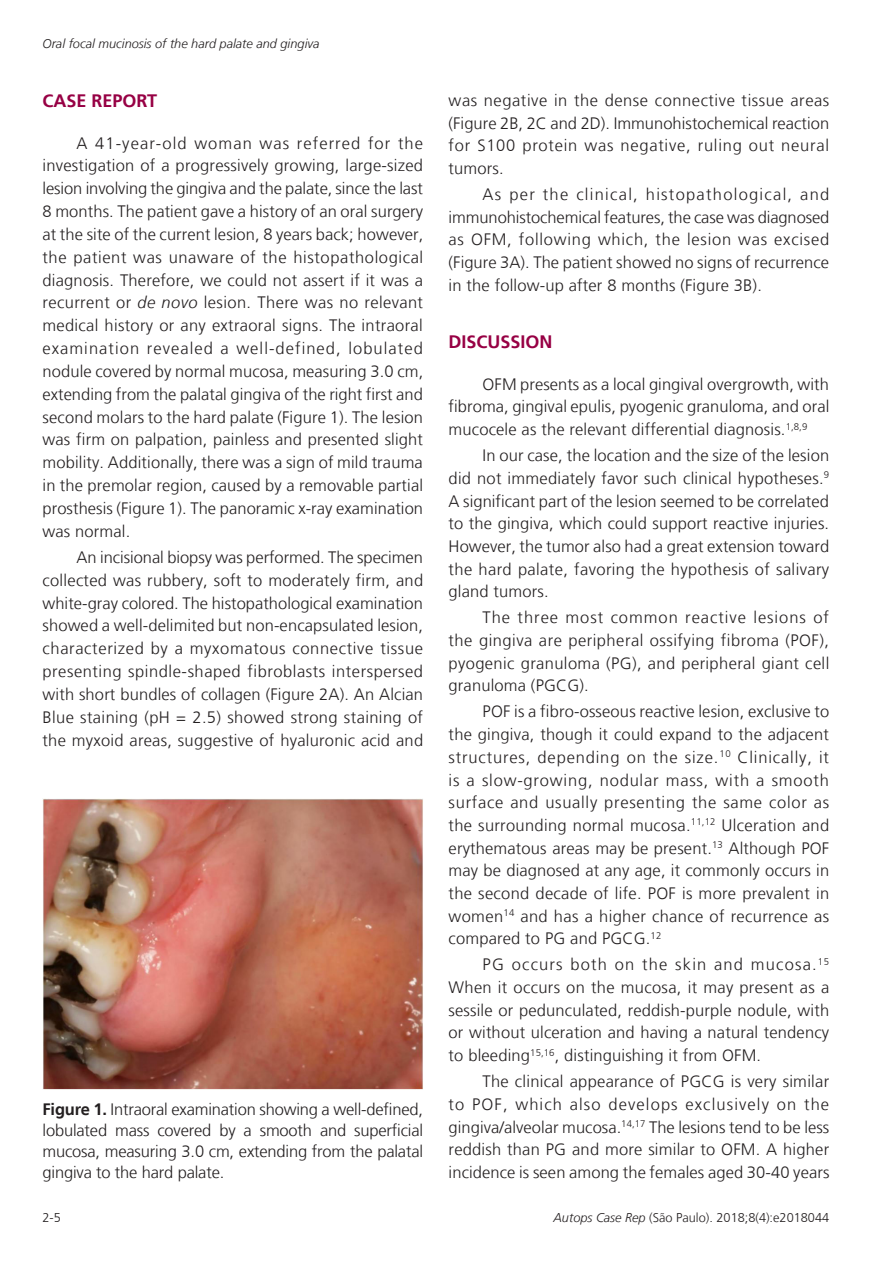
<style>
.page{position:relative;width:893px;height:1263px;background:#fff}
.page>*{position:absolute;margin:0;border:0;box-sizing:border-box;transform-origin:0 0}
.Heading1{font:700 18px "Frutiger LT";color:#970044}
.Paragraph{font:300 16.5px/22.6px "Frutiger LT";letter-spacing:.01em;color:#231f20;text-align:justify}
.FigureCaption{font:300 16.5px/21px "Frutiger LT";letter-spacing:-.01em;color:#231f20;text-align:justify}
.t1{font:300 12.75px "Frutiger LT";color:#231f20}
.t2{font:italic 300 12.75px "Frutiger LT";color:#231f20}
.s1{font-style:italic}
.s2{font-weight:700}
</style>
<div class="page">
<img style="left:43px;top:799px;width:380px;height:291px">
<p class="t2" style="left:43px;top:37px;width:278px">Oral focal mucinosis of the hard palate and gingiva</p>
<p class="Heading1" style="left:43px;top:90px;width:116px">CASE REPORT</p>
<p class="Paragraph" style="left:43px;top:132px;width:382px;text-indent:34px">A 41-year-old woman was referred for the investigation of a progressively growing, large-sized lesion involving the gingiva and the palate, since the last 8 months. The patient gave a history of an oral surgery at the site of the current lesion, 8 years back; however, the patient was unaware of the histopathological diagnosis. Therefore, we could not assert if it was a recurrent or <span class="s1">de novo</span> lesion. There was no relevant medical history or any extraoral signs. The intraoral examination revealed a well‑defined, lobulated nodule covered by normal mucosa, measuring 3.0 cm, extending from the palatal gingiva of the right first and second molars to the hard palate (Figure 1). The lesion was firm on palpation, painless and presented slight mobility. Additionally, there was a sign of mild trauma in the premolar region, caused by a removable partial prosthesis (Figure 1). The panoramic x-ray examination was normal.</p>
<p class="Paragraph" style="left:43px;top:546px;width:382px;text-indent:34px">An incisional biopsy was performed. The specimen collected was rubbery, soft to moderately firm, and white-gray colored. The histopathological examination showed a well-delimited but non-encapsulated lesion, characterized by a myxomatous connective tissue presenting spindle-shaped fibroblasts interspersed with short bundles of collagen (Figure 2A). An Alcian Blue staining (pH = 2.5) showed strong staining of the myxoid areas, suggestive of hyaluronic acid and</p>
<p class="FigureCaption" style="left:43px;top:1099px;width:382px"><span class="s2">Figure 1.</span> Intraoral examination showing a well-defined, lobulated mass covered by a smooth and superficial mucosa, measuring 3.0 cm, extending from the palatal gingiva to the hard palate.</p>
<p class="Paragraph" style="left:449px;top:89px;width:382px">was negative in the dense connective tissue areas (Figure 2B, 2C and 2D). Immunohistochemical reaction for S100 protein was negative, ruling out neural tumors.</p>
<p class="Paragraph" style="left:449px;top:183px;width:382px;text-indent:34px">As per the clinical, histopathological, and immunohistochemical features, the case was diagnosed as OFM, following which, the lesion was excised (Figure 3A). The patient showed no signs of recurrence in the follow-up after 8 months (Figure 3B).</p>
<p class="Heading1" style="left:449px;top:331px;width:106px">DISCUSSION</p>
<p class="Paragraph" style="left:449px;top:373px;width:382px;text-indent:34px">OFM presents as a local gingival overgrowth, with fibroma, gingival epulis, pyogenic granuloma, and oral mucocele as the relevant differential diagnosis.<sup>1,8,9</sup></p>
<p class="Paragraph" style="left:449px;top:444px;width:382px;text-indent:34px">In our case, the location and the size of the lesion did not immediately favor such clinical hypotheses.<sup>9<br></sup>A significant part of the lesion seemed to be correlated to the gingiva, which could support reactive injuries.<br>However, the tumor also had a great extension toward the hard palate, favoring the hypothesis of salivary gland tumors.</p>
<p class="Paragraph" style="left:449px;top:606px;width:382px;text-indent:34px">The three most common reactive lesions of the gingiva are peripheral ossifying fibroma (POF), pyogenic granuloma (PG), and peripheral giant cell granuloma (PGCG).</p>
<p class="Paragraph" style="left:449px;top:701px;width:382px;text-indent:34px">POF is a fibro-osseous reactive lesion, exclusive to the gingiva, though it could expand to the adjacent structures, depending on the size.<sup>10</sup> Clinically, it is a slow-growing, nodular mass, with a smooth surface and usually presenting the same color as the surrounding normal mucosa.<sup>11,12</sup> Ulceration and erythematous areas may be present.<sup>13</sup> Although POF may be diagnosed at any age, it commonly occurs in the second decade of life. POF is more prevalent in women<sup>14</sup> and has a higher chance of recurrence as compared to PG and PGCG.<sup>12</sup></p>
<p class="Paragraph" style="left:449px;top:953px;width:382px;text-indent:34px">PG occurs both on the skin and mucosa.<sup>15<br></sup>When it occurs on the mucosa, it may present as a sessile or pedunculated, reddish-purple nodule, with or without ulceration and having a natural tendency to bleeding<sup>15,16</sup>, distinguishing it from OFM.</p>
<p class="Paragraph" style="left:449px;top:1070px;width:382px;text-indent:34px">The clinical appearance of PGCG is very similar to POF, which also develops exclusively on the gingiva/alveolar mucosa.<sup>14,17</sup> The lesions tend to be less reddish than PG and more similar to OFM. A higher incidence is seen among the females aged 30-40 years</p>
<p class="t1" style="left:43px;top:1210px;width:20px">2-5</p>
<p class="t1" style="left:553px;top:1210px;width:277px"><span class="s1">Autops Case Rep</span> (São Paulo). 2018;8(4):e2018044</p>
</div>
